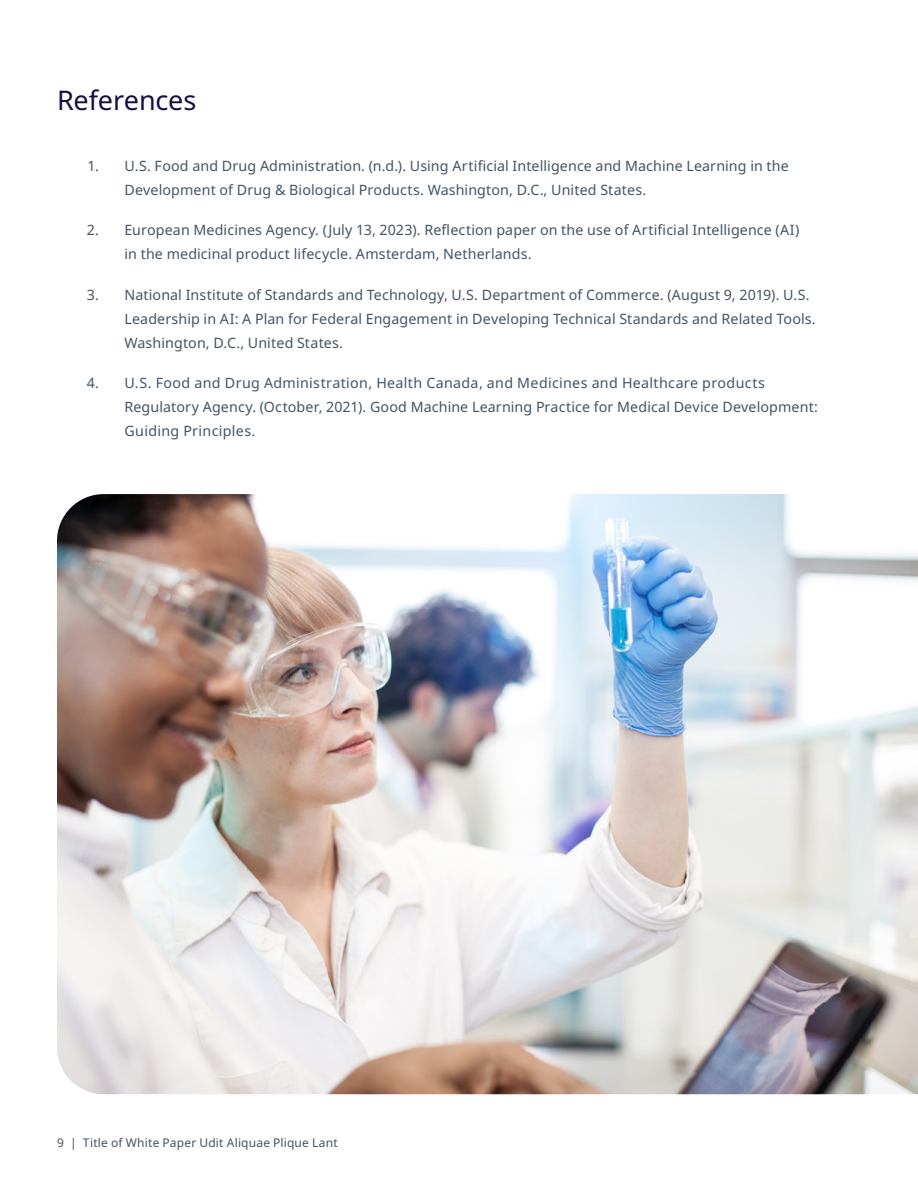
<style>
.page{position:relative;width:918px;height:1188px;background:#fff}
.page>*{position:absolute;margin:0;border:0;box-sizing:border-box;transform-origin:0 0}
.t1{font:27px "Noto Sans";letter-spacing:-.005em;color:#161042}
.t2{font:14.25px/24px "Noto Sans";letter-spacing:.01em;color:#435465}
.t3{font:12px "Noto Sans";letter-spacing:.015em;color:#435465}
</style>
<div class="page">
<img style="left:57px;top:494px;width:861px;height:600px">
<h1 class="t1" style="left:57px;top:81px;width:141px">References</h1>
<p class="t2" style="left:124px;top:154px;width:666px;text-indent:-37px">1. U.S. Food and Drug Administration. (n.d.). Using Artificial Intelligence and Machine Learning in the<br>Development of Drug &amp; Biological Products. Washington, D.C., United States.</p>
<p class="t2" style="left:124px;top:219px;width:677px;text-indent:-38px">2. European Medicines Agency. (July 13, 2023). Reflection paper on the use of Artificial Intelligence (AI) in the medicinal product lifecycle. Amsterdam, Netherlands.</p>
<p class="t2" style="left:124px;top:283px;width:693px;text-indent:-38px">3. National Institute of Standards and Technology, U.S. Department of Commerce. (August 9, 2019). U.S.<br>Leadership in AI: A Plan for Federal Engagement in Developing Technical Standards and Related Tools.<br>Washington, D.C., United States.</p>
<p class="t2" style="left:124px;top:371px;width:695px;text-indent:-38px">4. U.S. Food and Drug Administration, Health Canada, and Medicines and Healthcare products<br>Regulatory Agency. (October, 2021). Good Machine Learning Practice for Medical Device Development:<br>Guiding Principles.</p>
<p class="t3" style="left:57px;top:1134px;width:282px">9 | Title of White Paper Udit Aliquae Plique Lant</p>
</div>
